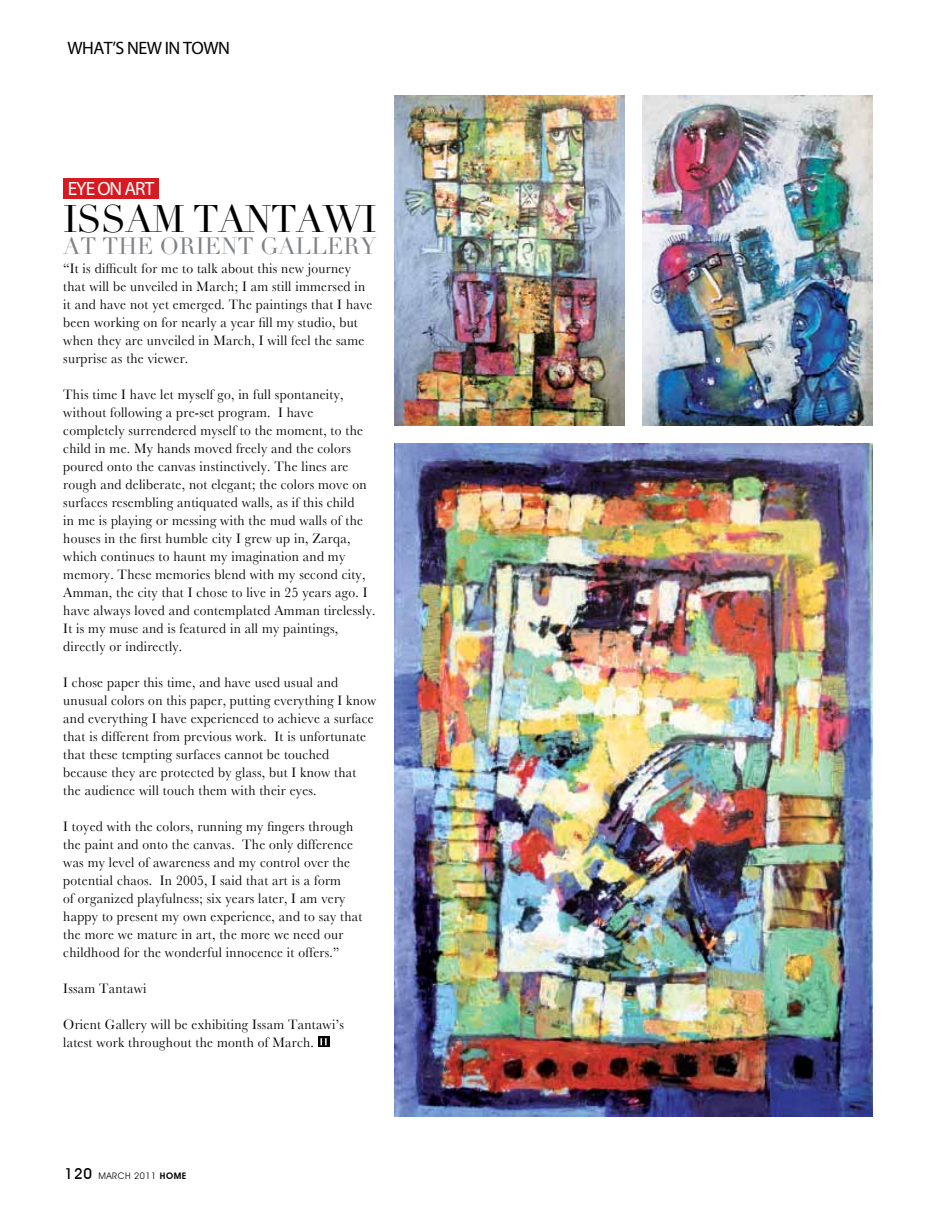
<style>
.page{position:relative;width:936px;height:1212px;background:#fff}
.page>*{position:absolute;margin:0;border:0;box-sizing:border-box;transform-origin:0 0}
.t1{font:37.5px "Didot";letter-spacing:-.025em;color:#000}
.t2{font:23.1px "Didot";color:#808285}
.t3{font:19.2px "Myriad";letter-spacing:-.05em;color:#fff}
.t4{font:18px "Myriad";letter-spacing:-.03em;color:#000}
.t5{font:14.25px/18px "Baskerville";letter-spacing:.02em;color:#000;scale:.94 1}
.t6{font:9px "Avant Garde IT Cby BT";letter-spacing:.06em;color:#000}
.s1{font-weight:500;font-size:15px}
.s2{font-weight:600}
</style>
<div class="page">
<svg style="left:318px;top:1036px;width:11px;height:11px"></svg>
<svg style="left:319px;top:1038px;width:8px;height:7px"></svg>
<div style="left:63px;top:178px;width:96px;height:20px;background:#d71920"></div>
<img style="left:394px;top:443px;width:478px;height:673px">
<img style="left:394px;top:95px;width:231px;height:330px">
<img style="left:643px;top:95px;width:229px;height:330px">
<p class="t4" style="left:68px;top:39px;width:164px">WHAT’S NEW IN TOWN</p>
<h3 class="t3" style="left:68px;top:179px;width:88px">EYE ON ART</h3>
<h1 class="t1" style="left:63px;top:196px;width:315px">ISSAM TANTAWI</h1>
<h2 class="t2" style="left:63px;top:233px;width:314px">AT THE ORIENT GALLERY</h2>
<p class="t5" style="left:63px;top:259px;width:330px">“It is difficult for me to talk about this new journey that will be unveiled in March; I am still immersed in it and have not yet emerged. The paintings that I have been working on for nearly a year fill my studio, but when they are unveiled in March, I will feel the same surprise as the viewer.</p>
<p class="t5" style="left:63px;top:385px;width:334px">This time I have let myself go, in full spontaneity, without following a pre-set program. I have completely surrendered myself to the moment, to the child in me. My hands moved freely and the colors poured onto the canvas instinctively. The lines are rough and deliberate, not elegant; the colors move on surfaces resembling antiquated walls, as if this child<br>in me is playing or messing with the mud walls of the houses in the first humble city I grew up in, Zarqa, which continues to haunt my imagination and my memory. These memories blend with my second city, Amman, the city that I chose to live in 25 years ago. I have always loved and contemplated Amman tirelessly.<br>It is my muse and is featured in all my paintings, directly or indirectly.</p>
<p class="t5" style="left:63px;top:673px;width:334px">I chose paper this time, and have used usual and unusual colors on this paper, putting everything I know and everything I have experienced to achieve a surface that is different from previous work. It is unfortunate that these tempting surfaces cannot be touched because they are protected by glass, but I know that the audience will touch them with their eyes.</p>
<p class="t5" style="left:63px;top:817px;width:320px">I toyed with the colors, running my fingers through the paint and onto the canvas. The only difference was my level of awareness and my control over the potential chaos. In 2005, I said that art is a form<br>of organized playfulness; six years later, I am very happy to present my own experience, and to say that the more we mature in art, the more we need our childhood for the wonderful innocence it offers.”</p>
<p class="t5" style="left:63px;top:979px;width:90px">Issam Tantawi</p>
<p class="t5" style="left:63px;top:1015px;width:300px">Orient Gallery will be exhibiting Issam Tantawi’s latest work throughout the month of March.</p>
<p class="t6" style="left:65px;top:1171px;width:123px"><span class="s1">120</span> MARCH 2011 <span class="s2">HOME</span></p>
</div>
